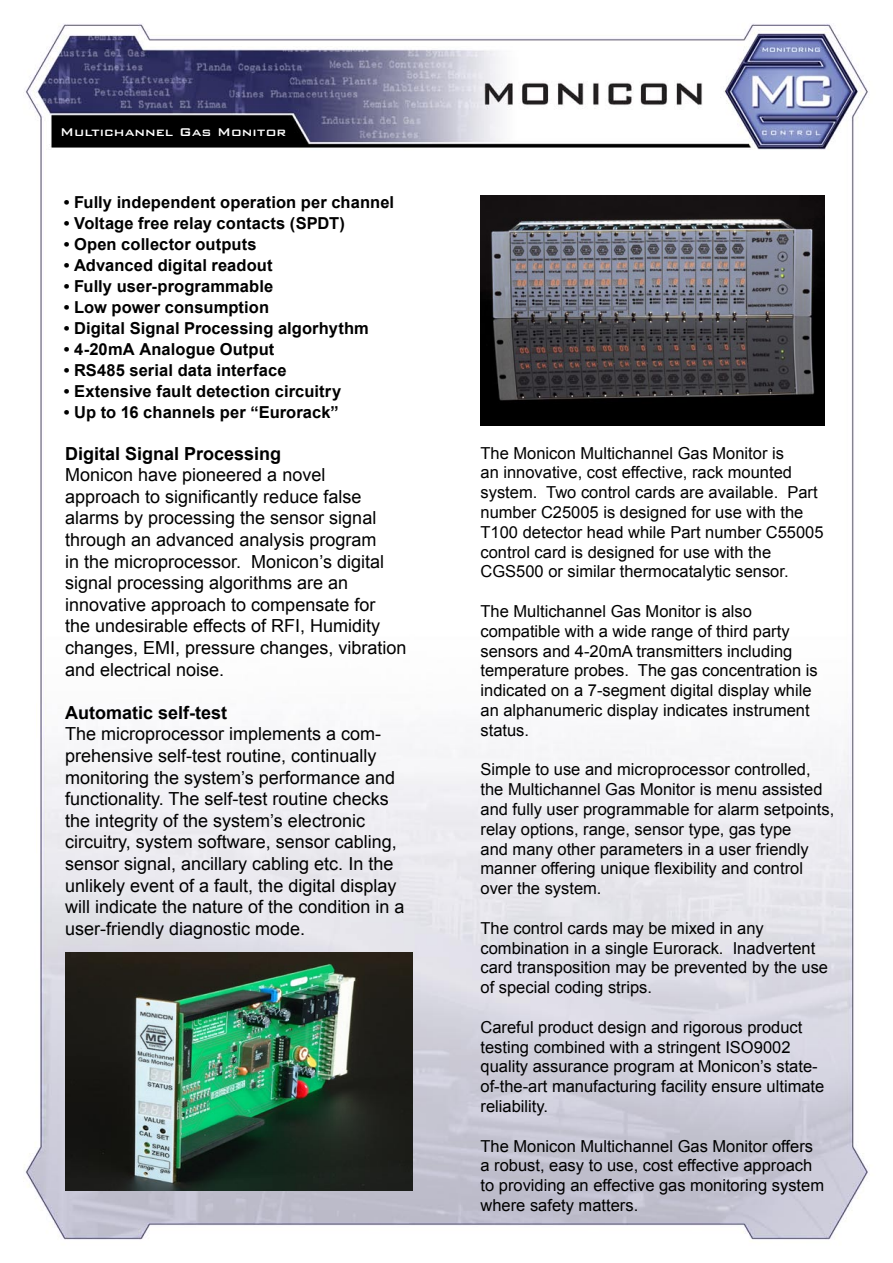
<style>
.page{position:relative;width:893px;height:1263px;background:#fff}
.page>*{position:absolute;margin:0;border:0;box-sizing:border-box;transform-origin:0 0}
.t1{font:18px/21.6px "Arial";color:#000}
.t2{font:700 18px "Arial";color:#000}
.t3{font:16.5px/19.8px "Arial";color:#000}
.t4{font:700 16.5px "Arial";letter-spacing:.005em;color:#000}
.t5{font:500 15px "Bank Gothic BT";color:#fff}
</style>
<div class="page">
<img style="left:24px;top:23px;width:844px;height:1217px">
<img style="left:480px;top:196px;width:345px;height:229px">
<img style="left:65px;top:952px;width:347px;height:239px">
<p class="t5" style="left:60px;top:124px;width:228px">Multichannel Gas Monitor</p>
<p class="t4" style="left:64px;top:191px;width:332px">• Fully independent operation per channel</p>
<p class="t4" style="left:64px;top:212px;width:283px">• Voltage free relay contacts (SPDT)</p>
<p class="t4" style="left:64px;top:233px;width:194px">• Open collector outputs</p>
<p class="t4" style="left:64px;top:254px;width:210px">• Advanced digital readout</p>
<p class="t4" style="left:64px;top:275px;width:211px">• Fully user-programmable</p>
<p class="t4" style="left:64px;top:296px;width:207px">• Low power consumption</p>
<p class="t4" style="left:64px;top:317px;width:307px">• Digital Signal Processing algorhythm</p>
<p class="t4" style="left:64px;top:338px;width:212px">• 4-20mA Analogue Output</p>
<p class="t4" style="left:64px;top:359px;width:224px">• RS485 serial data interface</p>
<p class="t4" style="left:64px;top:380px;width:279px">• Extensive fault detection circuitry</p>
<p class="t4" style="left:64px;top:401px;width:277px">• Up to 16 channels per “Eurorack”</p>
<p class="t2" style="left:65px;top:441px;width:218px">Digital Signal Processing</p>
<p class="t1" style="left:65px;top:464px;width:343px">Monicon have pioneered a novel<br>approach to significantly reduce false alarms by processing the sensor signal through an advanced analysis program<br>in the microprocessor. Monicon’s digital signal processing algorithms are an innovative approach to compensate for<br>the undesirable effects of RFI, Humidity changes, EMI, pressure changes, vibration and electrical noise.</p>
<p class="t2" style="left:65px;top:701px;width:164px">Automatic self-test</p>
<p class="t1" style="left:65px;top:723px;width:341px">The microprocessor implements a com&shy;prehensive self-test routine, continually monitoring the system’s performance and functionality. The self-test routine checks the integrity of the system’s electronic circuitry, system software, sensor cabling, sensor signal, ancillary cabling etc. In the unlikely event of a fault, the digital display will indicate the nature of the condition in a user-friendly diagnostic mode.</p>
<p class="t3" style="left:480px;top:443px;width:345px">The Monicon Multichannel Gas Monitor is<br>an innovative, cost effective, rack mounted system. Two control cards are available. Part number C25005 is designed for use with the T100 detector head while Part number C55005 control card is designed for use with the CGS500 or similar thermocatalytic sensor.</p>
<p class="t3" style="left:480px;top:601px;width:339px">The Multichannel Gas Monitor is also compatible with a wide range of third party sensors and 4-20mA transmitters including temperature probes. The gas concentration is indicated on a 7-segment digital display while an alphanumeric display indicates instrument status.</p>
<p class="t3" style="left:480px;top:760px;width:355px">Simple to use and microprocessor controlled, the Multichannel Gas Monitor is menu assisted and fully user programmable for alarm setpoints, relay options, range, sensor type, gas type<br>and many other parameters in a user friendly manner offering unique flexibility and control over the system.</p>
<p class="t3" style="left:480px;top:918px;width:349px">The control cards may be mixed in any combination in a single Eurorack. Inadvertent card transposition may be prevented by the use of special coding strips.</p>
<p class="t3" style="left:480px;top:1017px;width:345px">Careful product design and rigorous product testing combined with a stringent ISO9002 quality assurance program at Monicon’s state&shy;of-the-art manufacturing facility ensure ultimate reliability.</p>
<p class="t3" style="left:480px;top:1136px;width:345px">The Monicon Multichannel Gas Monitor offers a robust, easy to use, cost effective approach to providing an effective gas monitoring system where safety matters.</p>
</div>
